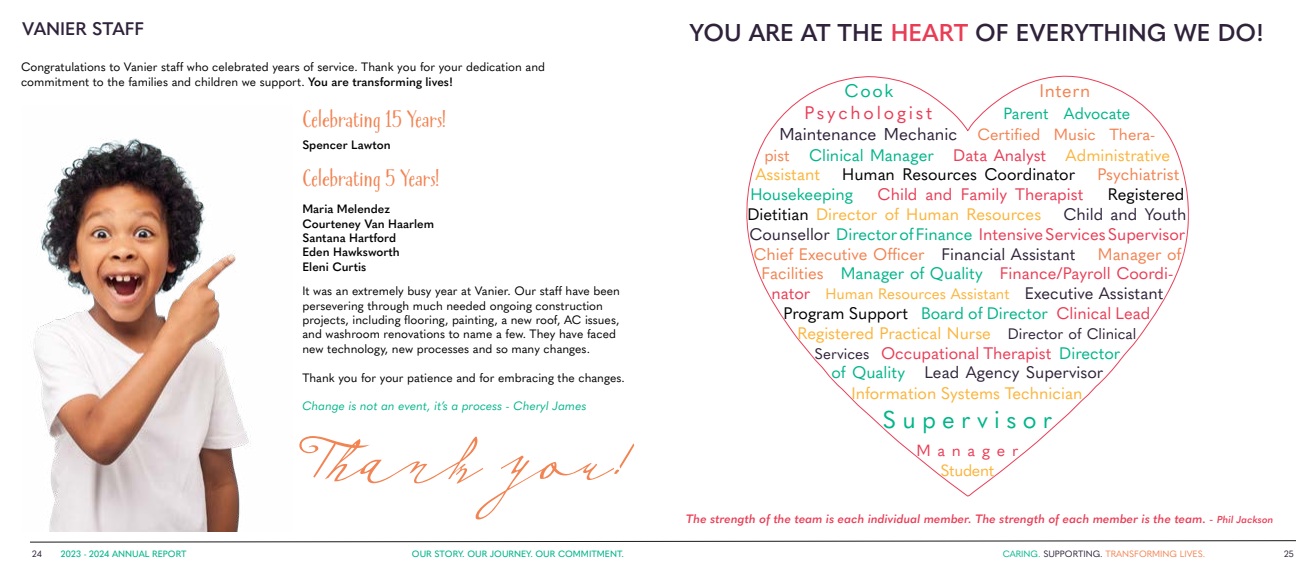
<style>
.page{position:relative;width:1314px;height:585px;background:#fff}
.page>*{position:absolute;margin:0;border:0;box-sizing:border-box;transform-origin:0 0}
.t1{font:60px "Plumero Script";color:#f28352}
.t2{font:24px "Buckley";color:#f28352}
.t3{font:600 24px "Quasimoda";color:#2f223a}
.t4{font:24px "Quasimoda";letter-spacing:.265em;color:#00b58a}
.t5{font:18px "Quasimoda";letter-spacing:.155em;color:#e93d56}
.t6{font:600 18px "Quasimoda";color:#2f223a}
.t7{font:18px "Quasimoda";letter-spacing:.035em;color:#f28352}
.t8{font:18px "Quasimoda";color:#00b58a}
.t9{font:16.5px/19.9px "Quasimoda";color:#fcb43b}
.t10{font:16.5px/19.8px "Quasimoda";color:#2f223a;text-align:justify}
.t11{font:16.5px/19.8px "Quasimoda";color:#e93d56}
.t12{font:16.5px "Quasimoda";color:#000}
.t13{font:16.5px "Quasimoda";color:#f28352}
.t14{font:16.5px "Quasimoda";color:#00b58a}
.t15{font:16px/21.6px "Quasimoda";color:#f28352}
.t16{font:16px "Quasimoda";letter-spacing:.42em;color:#e93d56}
.t17{font:16px "Quasimoda";letter-spacing:-.02em;color:#fcb43b}
.t18{font:15px "Quasimoda";color:#fcb43b}
.t19{font:12px/14.4px "Quasimoda";color:#000}
.t20{font:italic 600 12px "Quasimoda";color:#e93d56}
.t21{font:600 12px/14.4px "Quasimoda";color:#000}
.t22{font:italic 12px "Quasimoda";color:#00b58a}
.t23{font:500 9px "Quasimoda";color:#00b58a}
.t24{font:9px "Quasimoda";color:#f28352}
.t25{font:9px "Quasimoda";color:#2f223a}
.s1{font-weight:600}
.s2{color:#e93d56}
.s3{color:#00b58a}
.s4{font-size:17px;color:#2f223a}
.s5{font-size:16px;color:#f28352}
.s6{color:#000}
.s7{color:#f28352}
.s8{font-size:16.5px;color:#e93d56}
.s9{font-size:16.5px;color:#2f223a}
.s10{font-size:15px;color:#2f223a}
.s11{color:#2f223a}
.s12{font-size:10px}
</style>
<div class="page">
<svg style="left:30px;top:540px;width:1266px;height:3px"></svg>
<img style="left:33px;top:138px;width:218px;height:393px">
<h3 class="t6" style="left:22px;top:15px;width:124px">VANIER STAFF</h3>
<p class="t19" style="left:21px;top:59px;width:526px">Congratulations to Vanier staff who celebrated years of service. Thank you for your dedication and commitment to the families and children we support. <span class="s1">You are transforming lives!</span></p>
<h2 class="t2" style="left:302px;top:106px;width:145px">Celebrating 15 Years!</h2>
<h2 class="t2" style="left:302px;top:164px;width:138px">Celebrating 5 Years!</h2>
<p class="t21" style="left:302px;top:136px;width:90px">Spencer Lawton</p>
<p class="t21" style="left:302px;top:201px;width:133px">Maria Melendez<br>Courteney Van Haarlem<br>Santana Hartford<br>Eden Hawksworth<br>Eleni Curtis</p>
<p class="t19" style="left:302px;top:283px;width:319px">It was an extremely busy year at Vanier. Our staff have been persevering through much needed ongoing construction projects, including flooring, painting, a new roof, AC issues, and washroom renovations to name a few. They have faced new technology, new processes and so many changes.</p>
<p class="t19" style="left:302px;top:369px;width:324px">Thank you for your patience and for embracing the changes.</p>
<p class="t22" style="left:302px;top:397px;width:286px">Change is not an event, it’s a process - Cheryl James</p>
<h1 class="t1" style="left:296px;top:414px;width:340px">Thank you!</h1>
<h2 class="t3" style="left:690px;top:14px;width:576px">YOU ARE AT THE <span class="s2">HEART</span> OF EVERYTHING WE DO!</h2>
<h3 class="t8" style="left:844px;top:77px;width:50px">Cook</h3>
<h3 class="t7" style="left:1039px;top:77px;width:53px">Intern</h3>
<h3 class="t5" style="left:804px;top:99px;width:130px">Psychologist</h3>
<h3 class="t15" style="left:779px;top:101px;width:377px;text-indent:224px"><span class="s3">Parent Advocate<br></span><span class="s4">Maintenance Mechanic</span> Certified Music Thera-</h3>
<h3 class="t9" style="left:755px;top:144px;width:416px;text-indent:9px"><span class="s5">pist</span> <span class="s3">Clinical Manager</span> <span class="s2">Data Analyst</span> Administrative<br>Assistant</h3>
<h3 class="t12" style="left:842px;top:162px;width:234px">Human Resources Coordinator</h3>
<h3 class="t13" style="left:1097px;top:162px;width:84px">Psychiatrist</h3>
<h3 class="t14" style="left:750px;top:182px;width:104px">Housekeeping</h3>
<h3 class="t11" style="left:878px;top:183px;width:207px">Child and Family Therapist</h3>
<h3 class="t12" style="left:1108px;top:182px;width:78px">Registered</h3>
<h3 class="t9" style="left:747px;top:203px;width:295px"><span class="s6">Dietitian</span> Director of Human Resources</h3>
<h3 class="t10" style="left:749px;top:203px;width:439px;text-indent:314px">Child and Youth Counsellor <span class="s3">Director of Finance</span> <span class="s2">Intensive Services Supervisor </span><span class="s7">Chief Executive Officer</span> Financial Assistant</h3>
<h3 class="t11" style="left:761px;top:243px;width:422px;text-indent:337px"><span class="s7">Manager of<br>Facilities</span> <span class="s3">Manager of Quality</span> Finance/Payroll Coordi-</h3>
<p class="t18" style="left:771px;top:283px;width:394px"><span class="s8">nator</span> Human Resources Assistant <span class="s9">Executive Assistant</span></p>
<h3 class="t9" style="left:783px;top:302px;width:368px;text-align:center"><span class="s6">Program Support</span> <span class="s3">Board of Director</span> <span class="s2">Clinical Lead </span>Registered Practical Nurse <span class="s10">Director of Clinical Services</span> <span class="s2">Occupational Therapist</span> <span class="s3">Director<br>of Quality</span> <span class="s11">Lead Agency Supervisor<br></span>Information Systems Technician</h3>
<h2 class="t4" style="left:882px;top:401px;width:171px">Supervisor</h2>
<h3 class="t16" style="left:916px;top:439px;width:103px">Manager</h3>
<h3 class="t17" style="left:940px;top:458px;width:55px">Student</h3>
<p class="t20" style="left:686px;top:509px;width:589px">The strength of the team is each individual member. The strength of each member is the team. - <span class="s12">Phil Jackson</span></p>
<p class="t25" style="left:32px;top:547px;width:11px">24</p>
<p class="t23" style="left:61px;top:547px;width:127px">2023 - 2024 ANNUAL REPORT</p>
<p class="t23" style="left:412px;top:547px;width:213px">OUR STORY. OUR JOURNEY. OUR COMMITMENT.</p>
<p class="t24" style="left:1003px;top:547px;width:204px"><span class="s3">CARING.</span> <span class="s11">SUPPORTING.</span> TRANSFORMING LIVES.</p>
<p class="t25" style="left:1284px;top:547px;width:11px">25</p>
</div>
